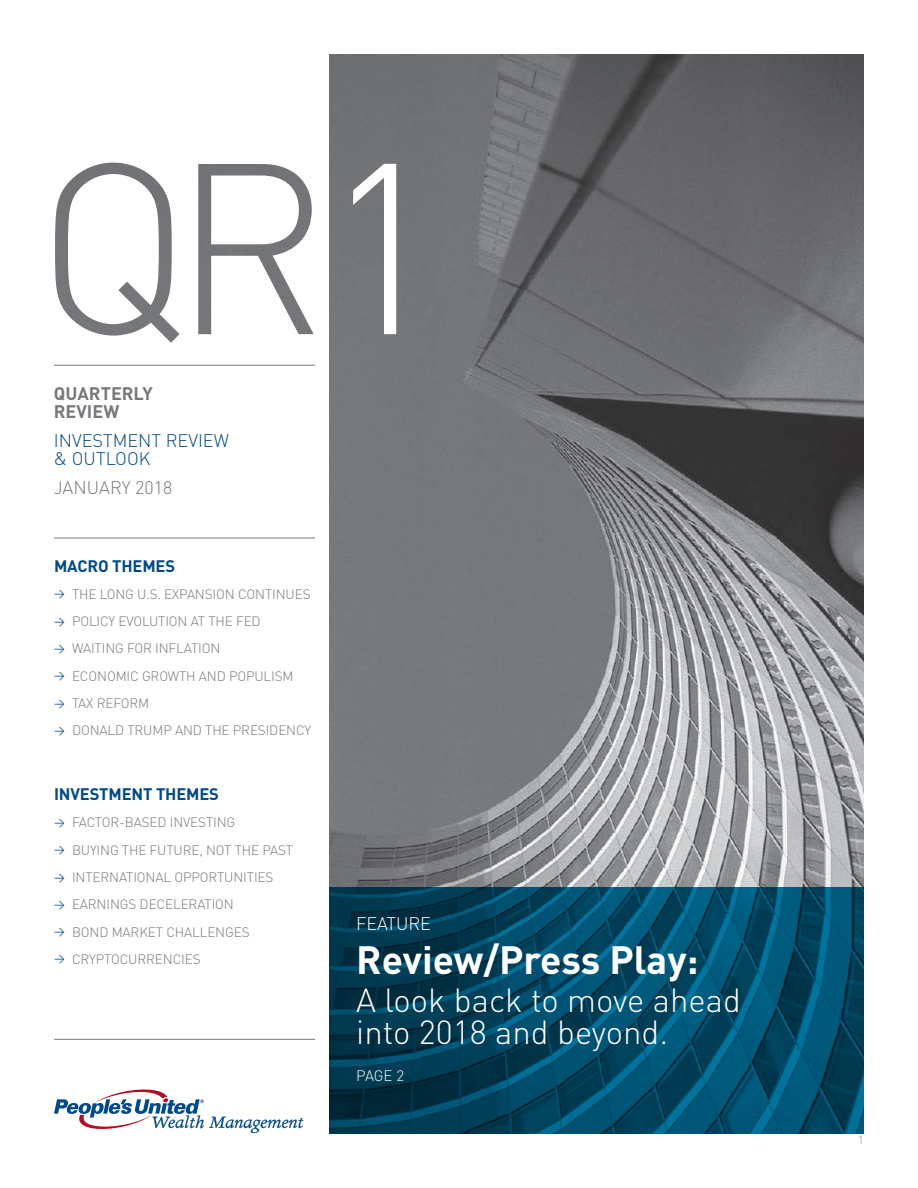
<style>
.page{position:relative;width:918px;height:1188px;background:#fff}
.page>*{position:absolute;margin:0;border:0;box-sizing:border-box;transform-origin:0 0}
.t1{font:700 39px "DIN";color:#fff}
.t2{font:300 33px/31.5px "DIN";color:#fff}
.t3{font:300 18px/18px "DIN";color:#004a8b}
.t4{font:700 18px/18px "DIN";color:#76787b}
.t5{font:300 18px "DIN";color:#76787b}
.t6{font:300 18px "DIN";letter-spacing:-.01em;color:#fff}
.t7{font:700 16.5px "DIN";letter-spacing:-.01em;color:#004a8b}
.t8{font:300 15px "DIN";color:#fff}
.t9{font:300 13.5px/27.3px "DIN";letter-spacing:-.01em;color:#76787b}
.t10{font:300 12px "DIN";color:#96989b}
.s1{font-weight:400;font-size:10.5px;color:#004a8b}
</style>
<div class="page">
<img style="left:329px;top:54px;width:535px;height:834px">
<svg style="left:329px;top:888px;width:535px;height:246px;background:#004762"></svg>
<img style="left:55px;top:163px;width:259px;height:180px">
<svg style="left:54px;top:1090px;width:249px;height:43px"></svg>
<hr style="left:54px;top:1039px;width:261px;height:1px;background:#76787b">
<hr style="left:54px;top:365px;width:261px;height:1px;background:#76787b">
<hr style="left:54px;top:538px;width:261px;height:1px;background:#76787b">
<svg style="left:353px;top:164px;width:43px;height:170px"></svg>
<h3 class="t4" style="left:54px;top:384px;width:100px">QUARTERLY<br>REVIEW</h3>
<h3 class="t3" style="left:54px;top:431px;width:177px">INVESTMENT REVIEW &amp; OUTLOOK</h3>
<h3 class="t5" style="left:54px;top:476px;width:120px">JANUARY 2018</h3>
<p class="t7" style="left:54px;top:555px;width:123px">MACRO THEMES</p>
<p class="t9" style="left:54px;top:580px;width:259px"><span class="s1">&gt;</span> THE LONG U.S. EXPANSION CONTINUES <span class="s1">&gt;</span> POLICY EVOLUTION AT THE FED<br><span class="s1">&gt;</span> WAITING FOR INFLATION<br><span class="s1">&gt;</span> ECONOMIC GROWTH AND POPULISM<br><span class="s1">&gt;</span> TAX REFORM<br><span class="s1">&gt;</span> DONALD TRUMP AND THE PRESIDENCY</p>
<p class="t7" style="left:54px;top:784px;width:167px">INVESTMENT THEMES</p>
<p class="t9" style="left:54px;top:809px;width:241px"><span class="s1">&gt;</span> FACTOR-BASED INVESTING<br><span class="s1">&gt;</span> BUYING THE FUTURE, NOT THE PAST <span class="s1">&gt;</span> INTERNATIONAL OPPORTUNITIES<br><span class="s1">&gt;</span> EARNINGS DECELERATION<br><span class="s1">&gt;</span> BOND MARKET CHALLENGES<br><span class="s1">&gt;</span> CRYPTOCURRENCIES</p>
<h3 class="t6" style="left:356px;top:912px;width:76px">FEATURE</h3>
<h1 class="t1" style="left:356px;top:934px;width:344px">Review/Press Play:</h1>
<h2 class="t2" style="left:356px;top:984px;width:386px">A look back to move ahead into 2018 and beyond.</h2>
<p class="t8" style="left:356px;top:1067px;width:49px">PAGE 2</p>
<p class="t10" style="left:858px;top:1132px;width:8px">1</p>
</div>
